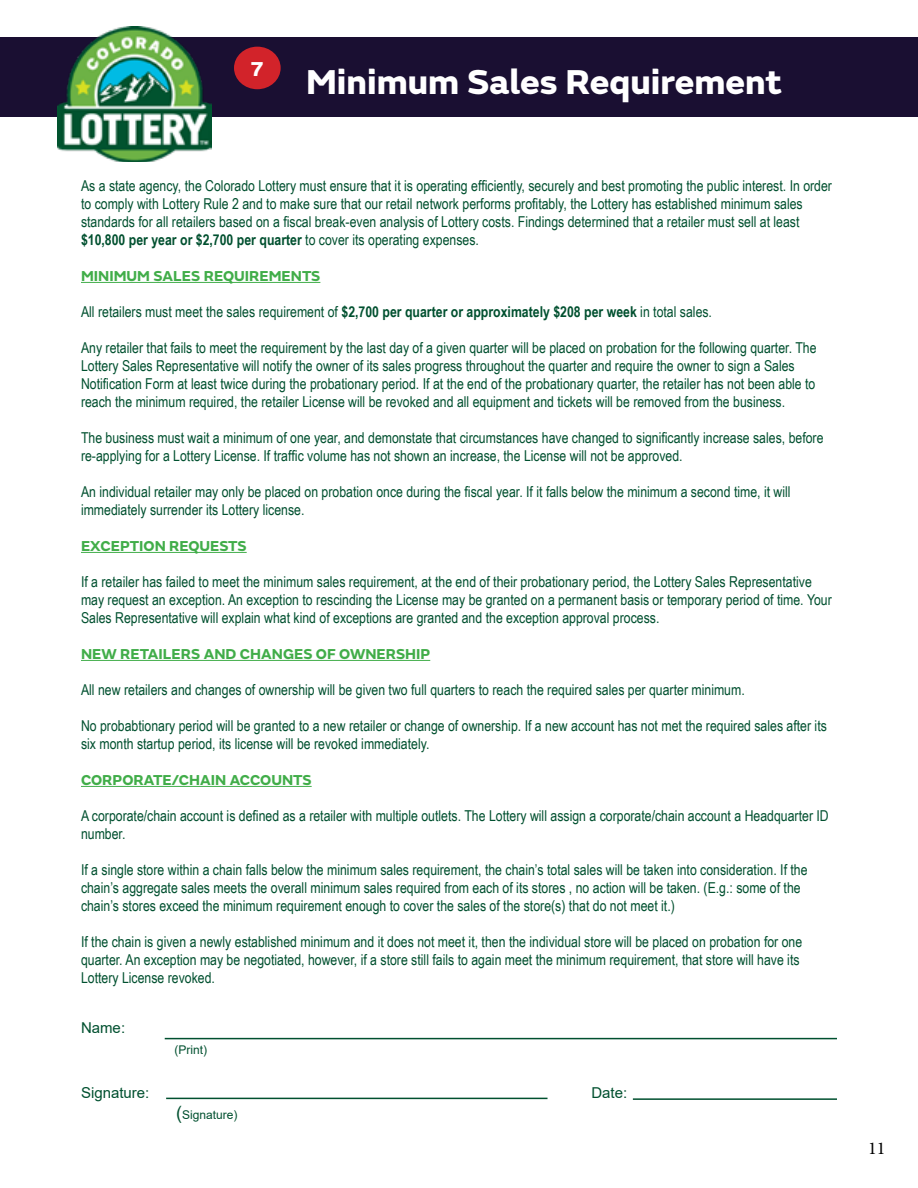
<style>
.page{position:relative;width:918px;height:1188px;background:#fff}
.page>*{position:absolute;margin:0;border:0;box-sizing:border-box;transform-origin:0 0}
.t1{font:800 36px "FS Emeric";color:#fff}
.t2{font:800 21px "FS Emeric";color:#fff}
.t3{font:18px "Minion Pro";color:#000}
.t4{font:15px/18px "Arial Narrow";color:#00502f}
.t5{font:700 15px "FS Emeric";color:#41ad49}
.t6{font:15px "Arial";color:#00502f}
.t7{font:12px "Arial";color:#00502f}
.s1{font-weight:700}
.s2{font-size:18px}
</style>
<div class="page">
<div style="left:0;top:37px;width:918px;height:80px;background:#1a0f32"></div>
<img style="left:57px;top:27px;width:155px;height:135px">
<div style="left:234px;top:47px;width:47px;height:42px;background:#d2232a;border-radius:50%"></div>
<hr style="left:81px;top:282px;width:239px;height:1px;background:#41ad49">
<hr style="left:81px;top:552px;width:166px;height:1px;background:#41ad49">
<hr style="left:81px;top:660px;width:349px;height:1px;background:#41ad49">
<hr style="left:81px;top:786px;width:231px;height:1px;background:#41ad49">
<hr style="left:165px;top:1038px;width:672px;height:1px;background:#00502f">
<hr style="left:166px;top:1098px;width:382px;height:1px;background:#00502f">
<hr style="left:633px;top:1098px;width:204px;height:2px;background:#00502f">
<h2 class="t2" style="left:250px;top:52px;width:16px">7</h2>
<h1 class="t1" style="left:306px;top:53px;width:478px">Minimum Sales Requirement</h1>
<p class="t4" style="left:81px;top:176px;width:753px">As a state agency, the Colorado Lottery must ensure that it is operating efficiently, securely and best promoting the public interest. In order to comply with Lottery Rule 2 and to make sure that our retail network performs profitably, the Lottery has established minimum sales standards for all retailers based on a fiscal break-even analysis of Lottery costs. Findings determined that a retailer must sell at least <span class="s1">$10,800 per year or $2,700 per quarter</span> to cover its operating expenses.</p>
<p class="t5" style="left:81px;top:264px;width:241px">MINIMUM SALES REQUIREMENTS</p>
<p class="t4" style="left:81px;top:302px;width:633px">All retailers must meet the sales requirement of <span class="s1">$2,700 per quarter or approximately $208 per week</span> in total sales.</p>
<p class="t4" style="left:81px;top:338px;width:737px">Any retailer that fails to meet the requirement by the last day of a given quarter will be placed on probation for the following quarter. The Lottery Sales Representative will notify the owner of its sales progress throughout the quarter and require the owner to sign a Sales Notification Form at least twice during the probationary period. If at the end of the probationary quarter, the retailer has not been able to reach the minimum required, the retailer License will be revoked and all equipment and tickets will be removed from the business.</p>
<p class="t4" style="left:81px;top:428px;width:744px">The business must wait a minimum of one year, and demonstate that circumstances have changed to significantly increase sales, before re-applying for a Lottery License. If traffic volume has not shown an increase, the License will not be approved.</p>
<p class="t4" style="left:81px;top:482px;width:711px">An individual retailer may only be placed on probation once during the fiscal year. If it falls below the minimum a second time, it will immediately surrender its Lottery license.</p>
<p class="t5" style="left:81px;top:534px;width:167px">EXCEPTION REQUESTS</p>
<p class="t4" style="left:81px;top:572px;width:752px">If a retailer has failed to meet the minimum sales requirement, at the end of their probationary period, the Lottery Sales Representative may request an exception. An exception to rescinding the License may be granted on a permanent basis or temporary period of time. Your<br>Sales Representative will explain what kind of exceptions are granted and the exception approval process.</p>
<p class="t5" style="left:81px;top:642px;width:351px">NEW RETAILERS AND CHANGES OF OWNERSHIP</p>
<p class="t4" style="left:81px;top:680px;width:665px">All new retailers and changes of ownership will be given two full quarters to reach the required sales per quarter minimum.</p>
<p class="t4" style="left:81px;top:716px;width:747px">No probabtionary period will be granted to a new retailer or change of ownership. If a new account has not met the required sales after its six month startup period, its license will be revoked immediately.</p>
<p class="t5" style="left:81px;top:768px;width:232px">CORPORATE/CHAIN ACCOUNTS</p>
<p class="t4" style="left:81px;top:806px;width:749px">A corporate/chain account is defined as a retailer with multiple outlets. The Lottery will assign a corporate/chain account a Headquarter ID number.</p>
<p class="t4" style="left:81px;top:860px;width:728px">If a single store within a chain falls below the minimum sales requirement, the chain’s total sales will be taken into consideration. If the chain’s aggregate sales meets the overall minimum sales required from each of its stores , no action will be taken. (E.g.: some of the chain’s stores exceed the minimum requirement enough to cover the sales of the store(s) that do not meet it.)</p>
<p class="t4" style="left:81px;top:932px;width:723px">If the chain is given a newly established minimum and it does not meet it, then the individual store will be placed on probation for one quarter. An exception may be negotiated, however, if a store still fails to again meet the minimum requirement, that store will have its<br>Lottery License revoked.</p>
<p class="t6" style="left:81px;top:1017px;width:46px">Name:</p>
<p class="t7" style="left:174px;top:1042px;width:34px">(Print)</p>
<p class="t6" style="left:81px;top:1082px;width:70px">Signature:</p>
<p class="t6" style="left:591px;top:1082px;width:37px">Date:</p>
<p class="t7" style="left:176px;top:1107px;width:63px"><span class="s2">(</span>Signature)</p>
<p class="t3" style="left:868px;top:1136px;width:19px">11</p>
</div>
